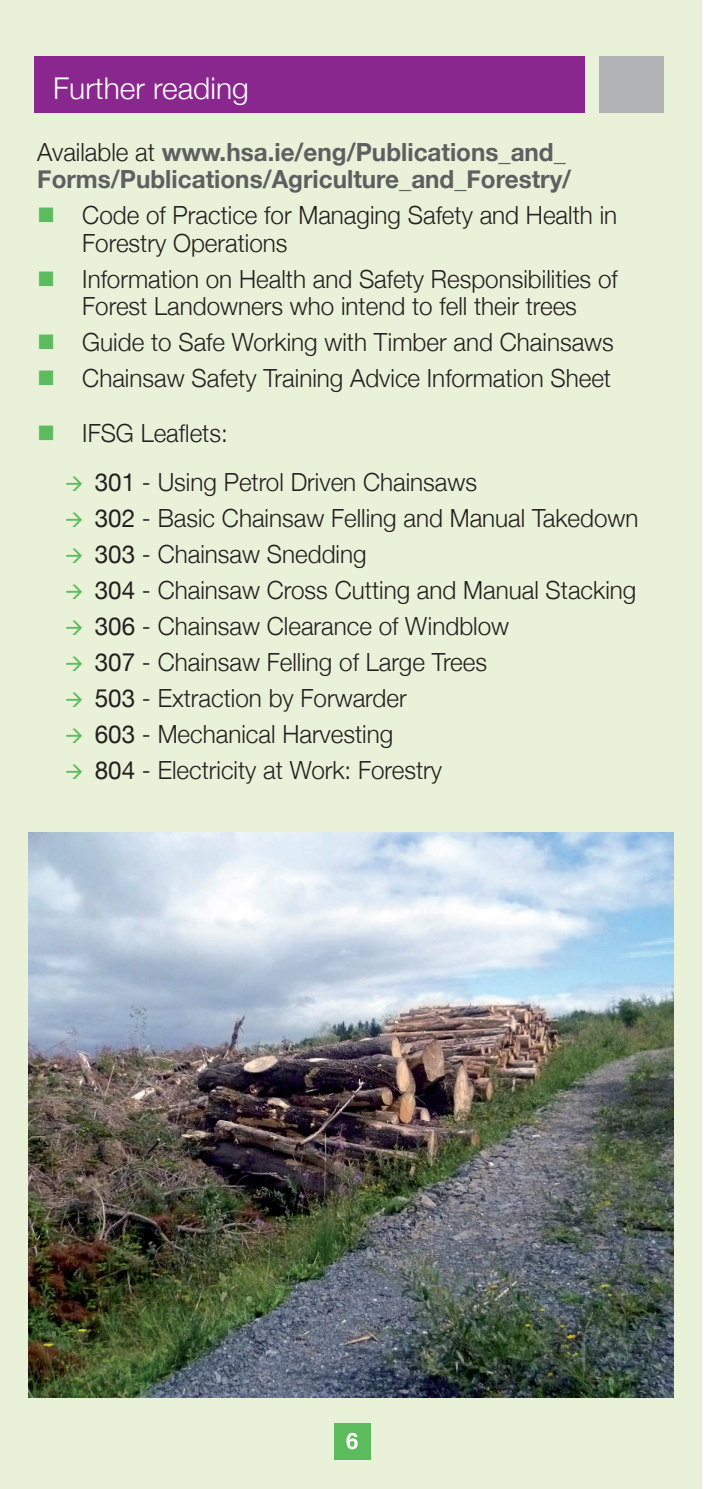
<style>
.page{position:relative;width:704px;height:1489px;background:#fff}
.page>*{position:absolute;margin:0;border:0;box-sizing:border-box;transform-origin:0 0}
.t1{font:300 30px "Helvetica Neue";color:#fff}
.t2{font:300 25px/27.5px "Helvetica Neue";color:#231f20}
.t3{font:700 25px/27.5px "Helvetica Neue";color:#5f5f62}
.t4{font:700 22.5px "Helvetica Neue";color:#fff}
.s1{font-weight:300;color:#231f20}
.s2{color:#5cbc5d}
.s3{font-weight:400}
</style>
<div class="page">
<div style="left:1px;top:0;width:701px;height:1489px;background:#e9f2d8"></div>
<div style="left:34px;top:56px;width:550px;height:57px;background:#8a278f"></div>
<div style="left:599px;top:56px;width:65px;height:57px;background:#b2b3b7"></div>
<div style="left:334px;top:1423px;width:36px;height:36px;background:#5cbc5d"></div>
<img style="left:28px;top:832px;width:645px;height:565px">
<p class="t1" style="left:53px;top:64px;width:197px">Further reading</p>
<p class="t3" style="left:37px;top:139px;width:535px"><span class="s1">Available at</span> www.hsa.ie/eng/Publications_and_<br>Forms/Publications/Agriculture_and_Forestry/</p>
<p class="t2" style="left:82px;top:200px;width:536px;text-indent:-45px"><span class="s2">■</span> Code of Practice for Managing Safety and Health in<br>Forestry Operations</p>
<p class="t2" style="left:37px;top:263px;width:582px;text-align:center"><span class="s2">■</span> Information on Health and Safety Responsibilities of<br>Forest Landowners who intend to fell their trees</p>
<p class="t2" style="left:37px;top:327px;width:578px"><span class="s2">■</span> Guide to Safe Working with Timber and Chainsaws</p>
<p class="t2" style="left:37px;top:363px;width:575px"><span class="s2">■</span> Chainsaw Safety Training Advice Information Sheet</p>
<p class="t2" style="left:37px;top:418px;width:192px"><span class="s2">■</span> IFSG Leaflets:</p>
<p class="t2" style="left:65px;top:466px;width:414px"><span class="s2">→</span> <span class="s3">301</span> - Using Petrol Driven Chainsaws</p>
<p class="t2" style="left:65px;top:502px;width:575px"><span class="s2">→</span> <span class="s3">302</span> - Basic Chainsaw Felling and Manual Takedown</p>
<p class="t2" style="left:65px;top:538px;width:303px"><span class="s2">→</span> <span class="s3">303</span> - Chainsaw Snedding</p>
<p class="t2" style="left:65px;top:574px;width:573px"><span class="s2">→</span> <span class="s3">304</span> - Chainsaw Cross Cutting and Manual Stacking</p>
<p class="t2" style="left:65px;top:610px;width:446px"><span class="s2">→</span> <span class="s3">306</span> - Chainsaw Clearance of Windblow</p>
<p class="t2" style="left:65px;top:646px;width:424px"><span class="s2">→</span> <span class="s3">307</span> - Chainsaw Felling of Large Trees</p>
<p class="t2" style="left:65px;top:682px;width:343px"><span class="s2">→</span> <span class="s3">503</span> - Extraction by Forwarder</p>
<p class="t2" style="left:65px;top:718px;width:330px"><span class="s2">→</span> <span class="s3">603</span> - Mechanical Harvesting</p>
<p class="t2" style="left:65px;top:754px;width:379px"><span class="s2">→</span> <span class="s3">804</span> - Electricity at Work: Forestry</p>
<p class="t4" style="left:346px;top:1423px;width:14px">6</p>
</div>
